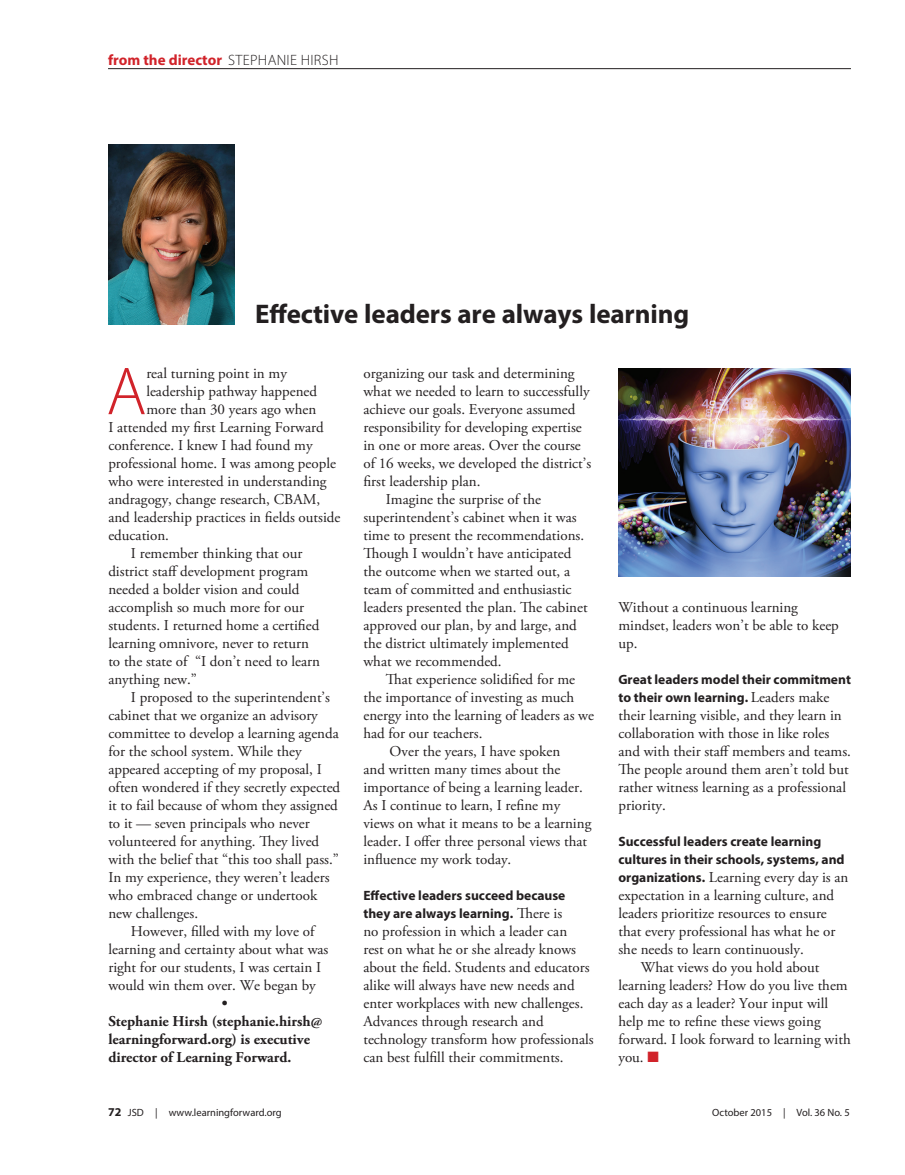
<style>
.page{position:relative;width:905px;height:1175px;background:#fff}
.page>*{position:absolute;margin:0;border:0;box-sizing:border-box;transform-origin:0 0}
.body{font:300 68.4px "Myriad Pro";color:#d1232a}
.box{font:700 27px "Myriad Pro";letter-spacing:-.005em;color:#231f20}
.body-2{font:15px/18px "Adobe Garamond Pro";color:#231f20}
.subhead{font:15px/18px "Adobe Garamond Pro";color:#231f20}
.author{font:700 15px/18px "Adobe Garamond Pro";color:#231f20}
.toppers{font:700 15px "Myriad Pro";color:#d1232a}
.body-3{font:700 15px "Adobe Garamond Pro";color:#231f20}
.subhead-2{font:700 13.5px/18px "Myriad Pro";color:#231f20}
.t1{font:10.5px "Myriad Pro";color:#231f20}
.s1{font-weight:300;color:#231f20}
.s2{font-family:"Adobe Garamond Pro";font-weight:400;font-size:15px}
.s3{font-family:"Myriad Pro";font-weight:700;font-size:13.5px}
.s4{color:#d1232a}
.s5{font-weight:700;font-size:12px}
</style>
<div class="page">
<hr style="left:108px;top:68px;width:742px;height:1px;background:#231f20">
<img style="left:108px;top:144px;width:126px;height:180px">
<img style="left:618px;top:368px;width:232px;height:208px">
<p class="toppers" style="left:108px;top:50px;width:232px">from the director <span class="s1">STEPHANIE HIRSH</span></p>
<p class="box" style="left:255px;top:296px;width:435px">Effective leaders are always learning</p>
<p class="body" style="left:106px;top:350px;width:42px">A</p>
<p class="body-2" style="left:146px;top:365px;width:142px">real turning point in my</p>
<p class="body-2" style="left:146px;top:383px;width:172px">leadership pathway happened</p>
<p class="body-2" style="left:146px;top:401px;width:171px">more than 30 years ago when</p>
<p class="body-2" style="left:108px;top:419px;width:217px">I attended my first Learning Forward</p>
<p class="body-2" style="left:108px;top:437px;width:206px">conference. I knew I had found my</p>
<p class="body-2" style="left:108px;top:455px;width:229px">professional home. I was among people</p>
<p class="body-2" style="left:108px;top:473px;width:220px">who were interested in understanding</p>
<p class="body-2" style="left:108px;top:491px;width:213px">andragogy, change research, CBAM,</p>
<p class="body-2" style="left:108px;top:509px;width:234px">and leadership practices in fields outside</p>
<p class="body-2" style="left:108px;top:527px;width:62px">education.</p>
<p class="body-2" style="left:108px;top:545px;width:213px;text-indent:22px">I remember thinking that our district staff development program needed a bolder vision and could accomplish so much more for our students. I returned home a certified learning omnivore, never to return to the state of “I don’t need to learn anything new.”</p>
<p class="body-2" style="left:108px;top:689px;width:233px;text-indent:22px">I proposed to the superintendent’s cabinet that we organize an advisory committee to develop a learning agenda for the school system. While they appeared accepting of my proposal, I often wondered if they secretly expected it to fail because of whom they assigned to it — seven principals who never volunteered for anything. They lived with the belief that “this too shall pass.” In my experience, they weren’t leaders who embraced change or undertook new challenges.</p>
<p class="body-2" style="left:108px;top:923px;width:222px;text-indent:22px">However, filled with my love of learning and certainty about what was right for our students, I was certain I would win them over. We began by</p>
<p class="body-3" style="left:222px;top:995px;width:7px">•</p>
<p class="author" style="left:108px;top:1013px;width:215px">Stephanie Hirsh (stephanie.hirsh@ learningforward.org) is executive director of Learning Forward.</p>
<p class="body-2" style="left:363px;top:365px;width:229px">organizing our task and determining what we needed to learn to successfully achieve our goals. Everyone assumed responsibility for developing expertise in one or more areas. Over the course of 16 weeks, we developed the district’s first leadership plan.</p>
<p class="body-2" style="left:363px;top:491px;width:226px;text-indent:22px">Imagine the surprise of the superintendent’s cabinet when it was time to present the recommendations.<br>Though I wouldn’t have anticipated the outcome when we started out, a team of committed and enthusiastic leaders presented the plan. The cabinet approved our plan, by and large, and the district ultimately implemented what we recommended.</p>
<p class="body-2" style="left:363px;top:671px;width:232px;text-indent:22px">That experience solidified for me the importance of investing as much energy into the learning of leaders as we had for our teachers.</p>
<p class="body-2" style="left:363px;top:743px;width:229px;text-indent:26px">Over the years, I have spoken<br>and written many times about the importance of being a learning leader.<br>As I continue to learn, I refine my views on what it means to be a learning leader. I offer three personal views that influence my work today.</p>
<p class="subhead-2" style="left:363px;top:886px;width:203px">Effective leaders succeed because they are always learning. <span class="s2">There is</span></p>
<p class="subhead" style="left:363px;top:923px;width:232px">no profession in which a leader can<br>rest on what he or she already knows about the field. Students and educators alike will always have new needs and enter workplaces with new challenges.<br>Advances through research and technology transform how professionals can best fulfill their commitments.</p>
<p class="subhead" style="left:618px;top:599px;width:222px">Without a continuous learning mindset, leaders won’t be able to keep up.</p>
<p class="subhead-2" style="left:618px;top:670px;width:234px">Great leaders model their commitment to their own learning. <span class="s2">Leaders make</span></p>
<p class="subhead" style="left:618px;top:707px;width:234px">their learning visible, and they learn in collaboration with those in like roles and with their staff members and teams.<br>The people around them aren’t told but rather witness learning as a professional priority.</p>
<p class="subhead-2" style="left:618px;top:832px;width:228px">Successful leaders create learning cultures in their schools, systems, and</p>
<p class="subhead" style="left:618px;top:869px;width:231px"><span class="s3">organizations.</span> Learning every day is an expectation in a learning culture, and leaders prioritize resources to ensure that every professional has what he or she needs to learn continuously.</p>
<p class="body-2" style="left:618px;top:959px;width:234px;text-indent:22px">What views do you hold about learning leaders? How do you live them each day as a leader? Your input will help me to refine these views going forward. I look forward to learning with you. <span class="s4">■</span></p>
<p class="t1" style="left:108px;top:1106px;width:175px"><span class="s5">72</span> JSD | www.learningforward.org</p>
<p class="t1" style="left:712px;top:1106px;width:139px">October 2015 | Vol. 36 No. 5</p>
</div>
